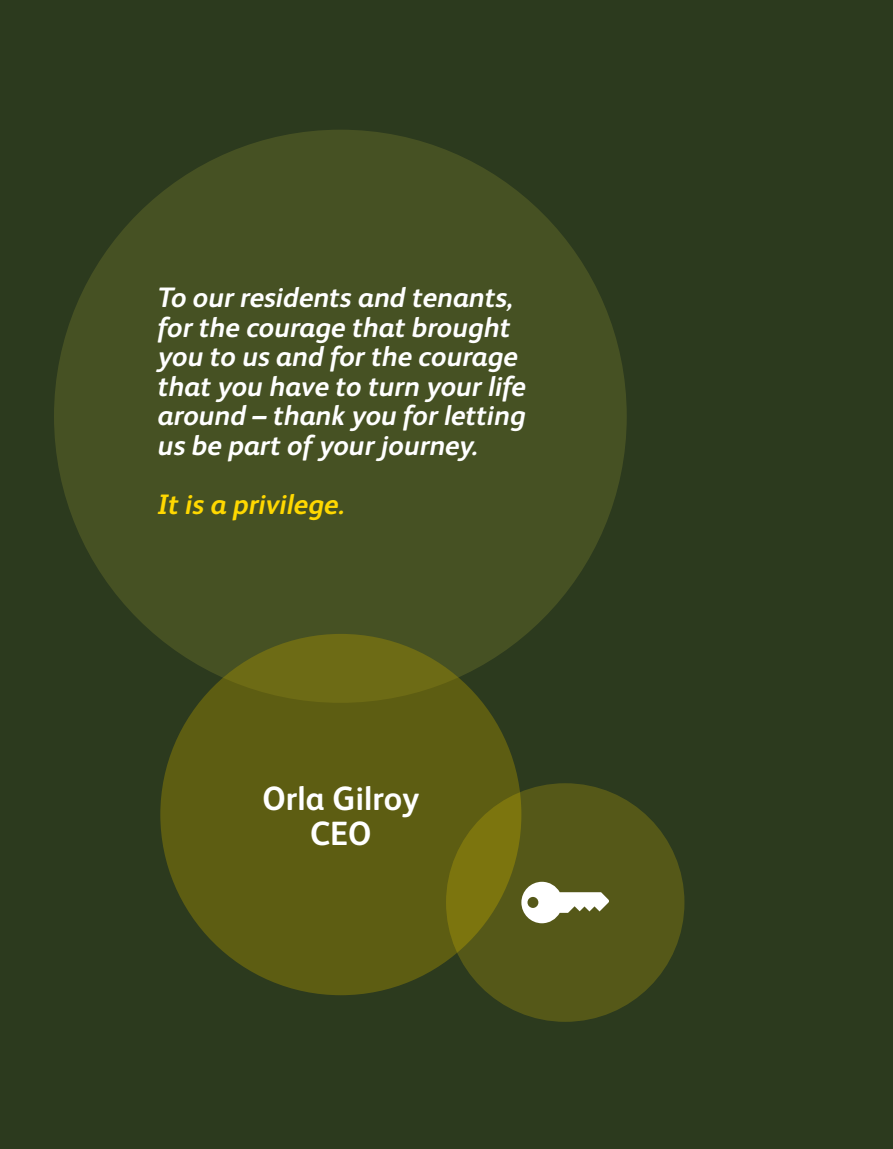
<style>
.page{position:relative;width:893px;height:1149px;background:#fff}
.page>*{position:absolute;margin:0;border:0;box-sizing:border-box;transform-origin:0 0}
.t1{font:700 33.6px/35.2px "FS Albert Pro";color:#fff;text-align:center}
.t2{font:italic 700 28.05px/29.5px "FS Albert Pro";color:#fff}
.t3{font:italic 700 28.05px "FS Albert Pro";color:#ffd800}
</style>
<div class="page">
<div style="left:0;top:0;width:893px;height:1148px;background:#2c3a1e"></div>
<div style="left:54px;top:130px;width:573px;height:572px;background:#465123;border-radius:50%"></div>
<div style="left:160px;top:633px;width:361px;height:361px;background:linear-gradient(to bottom,#656414,#595a11);border-radius:50%"></div>
<svg style="left:446px;top:783px;width:238px;height:238px;background:#5b5c16"></svg>
<svg style="left:521px;top:881px;width:88px;height:42px;background:#b1b295"></svg>
<p class="t2" style="left:158px;top:281px;width:370px">To our residents and tenants, for the courage that brought you to us and for the courage that you have to turn your life around – thank you for letting us be part of your journey.</p>
<p class="t3" style="left:158px;top:483px;width:188px">It is a privilege.</p>
<p class="t1" style="left:262px;top:778px;width:158px">Orla Gilroy<br>CEO</p>
</div>
